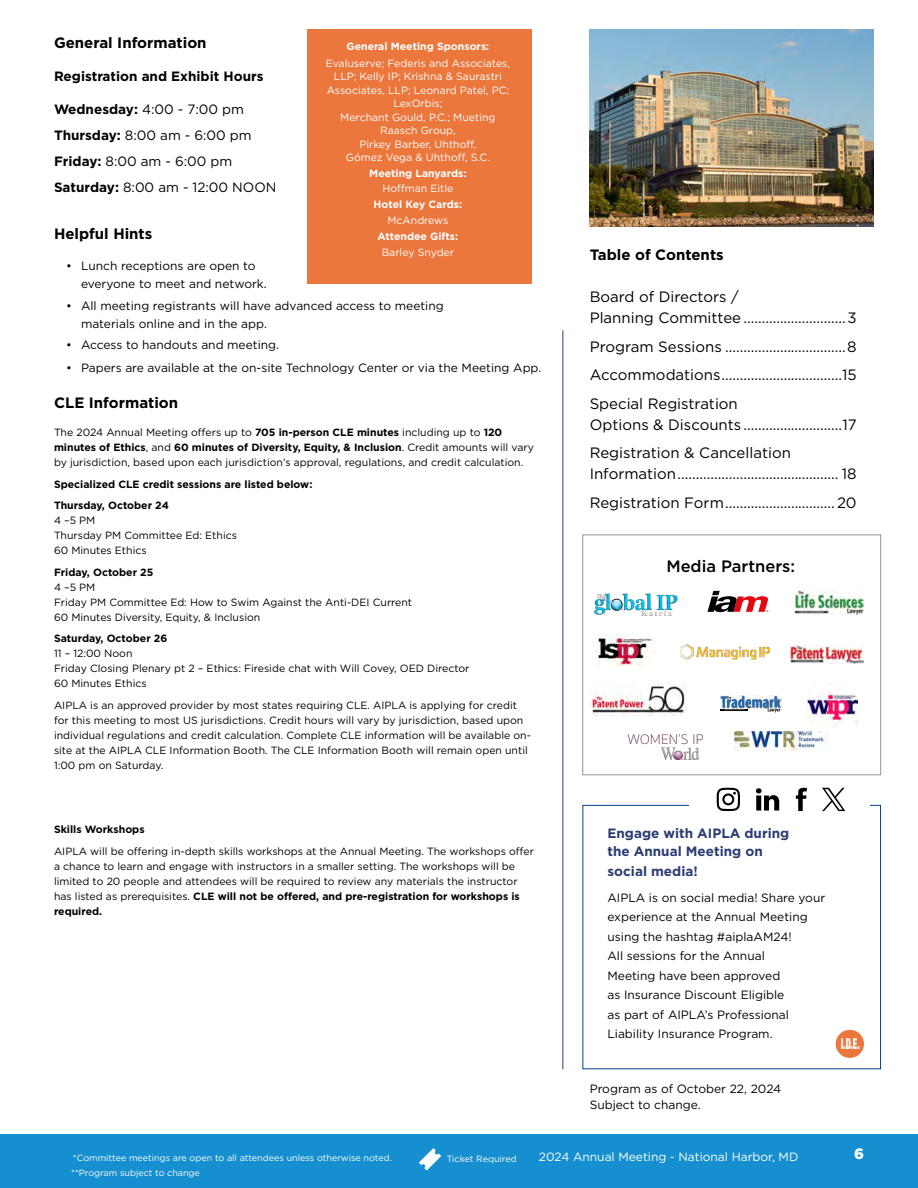
<style>
.page{position:relative;width:918px;height:1188px;background:#fff}
.page>*{position:absolute;margin:0;border:0;box-sizing:border-box;transform-origin:0 0}
.t1{font:500 16.5px "Gotham";color:#000}
.t2{font:15px/28.5px "Gotham";color:#000}
.t3{font:700 15px "Gotham";color:#000}
.t4{font:900 condensed 15px "Helvetica Neue LT Std";color:#fff;scale:.6 1}
.t5{font:900 15px "Gotham";color:#fff}
.t6{font:13.5px/26.2px "Gotham";color:#000}
.t7{font:700 13.5px/18px "Gotham";color:#2b3c73}
.t8{font:700 13.5px "Gotham";color:#000}
.t9{font:12px/19.5px "Gotham";color:#000}
.t10{font:12px "Gotham";color:#fff}
.t11{font:10.5px/15px "Gotham";color:#000}
.t12{font:10.5px/13.5px "Gotham";color:#fff;text-align:center}
.t13{font:700 10.5px/21.5px "Gotham";color:#000}
.t14{font:700 10.5px "Gotham";color:#fff}
.t15{font:9px "Gotham";color:#fff}
.s1{font-weight:700}
</style>
<div class="page">
<hr style="left:562px;top:330px;width:1px;height:739px;background:#2b3c73">
<img style="left:590px;top:29px;width:284px;height:198px">
<div style="left:307px;top:29px;width:224px;height:255px;background:#eb773d"></div>
<div style="left:582px;top:805px;width:299px;height:264px;border:1px solid #004289"></div>
<div style="left:689px;top:787px;width:180px;height:70px;background:#fff"></div>
<svg style="left:822px;top:788px;width:23px;height:23px"></svg>
<svg style="left:796px;top:788px;width:11px;height:23px"></svg>
<svg style="left:756px;top:788px;width:23px;height:23px"></svg>
<svg style="left:716px;top:787px;width:24px;height:24px"></svg>
<div style="left:836px;top:1030px;width:28px;height:28px;background:#eb773d;border-radius:50%"></div>
<div style="left:582px;top:535px;width:299px;height:240px;border:1px solid #979696"></div>
<svg style="left:708px;top:591px;width:61px;height:21px"></svg>
<img style="left:720px;top:696px;width:61px;height:13px">
<svg style="left:721px;top:696px;width:59px;height:17px"></svg>
<img style="left:808px;top:691px;width:49px;height:35px">
<img style="left:791px;top:646px;width:73px;height:17px">
<img style="left:680px;top:644px;width:90px;height:16px">
<img style="left:596px;top:634px;width:59px;height:32px">
<img style="left:795px;top:591px;width:69px;height:24px">
<img style="left:590px;top:684px;width:97px;height:32px">
<img style="left:594px;top:593px;width:84px;height:23px">
<img style="left:627px;top:734px;width:76px;height:26px">
<img style="left:734px;top:731px;width:94px;height:20px">
<div style="left:0;top:1134px;width:918px;height:54px;background:#158fcf"></div>
<svg style="left:419px;top:1148px;width:22px;height:23px"></svg>
<h2 class="t3" style="left:54px;top:32px;width:154px">General Information</h2>
<p class="t8" style="left:54px;top:67px;width:211px">Registration and Exhibit Hours</p>
<p class="t6" style="left:54px;top:95px;width:224px"><span class="s1">Wednesday:</span> 4:00 - 7:00 pm<br><span class="s1">Thursday:</span> 8:00 am - 6:00 pm<br><span class="s1">Friday:</span> 8:00 am - 6:00 pm<br><span class="s1">Saturday:</span> 8:00 am - 12:00 NOON</p>
<h2 class="t3" style="left:54px;top:224px;width:100px">Helpful Hints</h2>
<p class="t9" style="left:81px;top:257px;width:187px;line-height:18px;text-indent:-15px">• Lunch receptions are open to everyone to meet and network.</p>
<p class="t9" style="left:81px;top:296px;width:364px;line-height:18px;text-indent:-15px">• All meeting registrants will have advanced access to meeting materials online and in the app.</p>
<p class="t9" style="left:66px;top:335px;width:215px">• Access to handouts and meeting.</p>
<p class="t9" style="left:66px;top:357px;width:477px">• Papers are available at the on-site Technology Center or via the Meeting App.</p>
<h2 class="t3" style="left:54px;top:393px;width:126px">CLE Information</h2>
<p class="t11" style="left:54px;top:425px;width:481px">The 2024 Annual Meeting offers up to <span class="s1">705 in-person CLE minutes</span> including up to <span class="s1">120 minutes of Ethics</span>, and <span class="s1">60 minutes of Diversity, Equity, &amp; Inclusion</span>. Credit amounts will vary by jurisdiction, based upon each jurisdiction’s approval, regulations, and credit calculation.</p>
<p class="t13" style="left:54px;top:473px;width:260px">Specialized CLE credit sessions are listed below:<br>Thursday, October 24</p>
<p class="t11" style="left:54px;top:513px;width:184px">4 –5 PM<br>Thursday PM Committee Ed: Ethics<br>60 Minutes Ethics</p>
<p class="t13" style="left:54px;top:561px;width:101px">Friday, October 25</p>
<p class="t11" style="left:54px;top:579px;width:360px">4 –5 PM<br>Friday PM Committee Ed: How to Swim Against the Anti-DEI Current<br>60 Minutes Diversity, Equity, &amp; Inclusion</p>
<p class="t13" style="left:54px;top:628px;width:115px">Saturday, October 26</p>
<p class="t11" style="left:54px;top:646px;width:417px">11 – 12:00 Noon<br>Friday Closing Plenary pt 2 – Ethics: Fireside chat with Will Covey, OED Director<br>60 Minutes Ethics</p>
<p class="t11" style="left:54px;top:697px;width:479px">AIPLA is an approved provider by most states requiring CLE. AIPLA is applying for credit for this meeting to most US jurisdictions. Credit hours will vary by jurisdiction, based upon individual regulations and credit calculation. Complete CLE information will be available on&shy;site at the AIPLA CLE Information Booth. The CLE Information Booth will remain open until 1:00 pm on Saturday.</p>
<p class="t14" style="left:346px;top:39px;width:144px">General Meeting Sponsors:</p>
<p class="t12" style="left:326px;top:56px;width:186px">Evaluserve; Federis and Associates,<br>LLP; Kelly IP; Krishna &amp; Saurastri<br>Associates, LLP; Leonard Patel, PC;<br>LexOrbis;<br>Merchant Gould, P.C.; Mueting<br>Raasch Group,<br>Pirkey Barber, Uhthoff,<br>Gómez Vega &amp; Uhthoff, S.C.</p>
<p class="t14" style="left:369px;top:167px;width:99px">Meeting Lanyards:</p>
<p class="t12" style="left:382px;top:181px;width:73px">Hoffman Eitle</p>
<p class="t14" style="left:374px;top:197px;width:90px">Hotel Key Cards:</p>
<p class="t12" style="left:387px;top:213px;width:62px">McAndrews</p>
<p class="t14" style="left:378px;top:229px;width:82px">Attendee Gifts:</p>
<p class="t12" style="left:382px;top:246px;width:74px">Barley Snyder</p>
<p class="t13" style="left:54px;top:819px;width:92px">Skills Workshops</p>
<p class="t11" style="left:54px;top:843px;width:481px">AIPLA will be offering in-depth skills workshops at the Annual Meeting. The workshops offer a chance to learn and engage with instructors in a smaller setting. The workshops will be limited to 20 people and attendees will be required to review any materials the instructor has listed as prerequisites. <span class="s1">CLE will not be offered, and pre-registration for workshops is required.</span></p>
<h2 class="t3" style="left:590px;top:245px;width:136px">Table of Contents</h2>
<h2 class="t2" style="left:590px;top:286px;width:269px;line-height:21px">Board of Directors /<br>Planning Committee ............................3</h2>
<h2 class="t2" style="left:590px;top:332px;width:268px;text-align:justify">Program Sessions .................................8<br>Accommodations.................................15<br>Special Registration</h2>
<h2 class="t2" style="left:590px;top:410px;width:269px">Options &amp; Discounts ...........................17<br>Registration &amp; Cancellation</h2>
<h2 class="t2" style="left:590px;top:459px;width:268px">Information............................................ 18<br>Registration Form..............................20</h2>
<h1 class="t1" style="left:666px;top:555px;width:130px">Media Partners:</h1>
<p class="t7" style="left:608px;top:824px;width:183px">Engage with AIPLA during the Annual Meeting on</p>
<p class="t7" style="left:608px;top:862px;width:92px">social media!</p>
<p class="t9" style="left:607px;top:888px;width:219px">AIPLA is on social media! Share your experience at the Annual Meeting using the hashtag #aiplaAM24!<br>All sessions for the Annual<br>Meeting have been approved<br>as Insurance Discount Eligible<br>as part of AIPLA’s Professional<br>Liability Insurance Program.</p>
<p class="t9" style="left:590px;top:1080px;width:193px;line-height:16.5px">Program as of October 22, 2024<br>Subject to change.</p>
<h2 class="t4" style="left:841px;top:1034px;width:33px">I.D.E.</h2>
<p class="t15" style="left:73px;top:1152px;width:321px">*Committee meetings are open to all attendees unless otherwise noted.</p>
<p class="t15" style="left:447px;top:1153px;width:71px">Ticket Required</p>
<p class="t15" style="left:71px;top:1167px;width:130px">**Program subject to change</p>
<p class="t10" style="left:539px;top:1149px;width:261px">2024 Annual Meeting - National Harbor, MD</p>
<h2 class="t5" style="left:854px;top:1143px;width:11px">6</h2>
</div>
